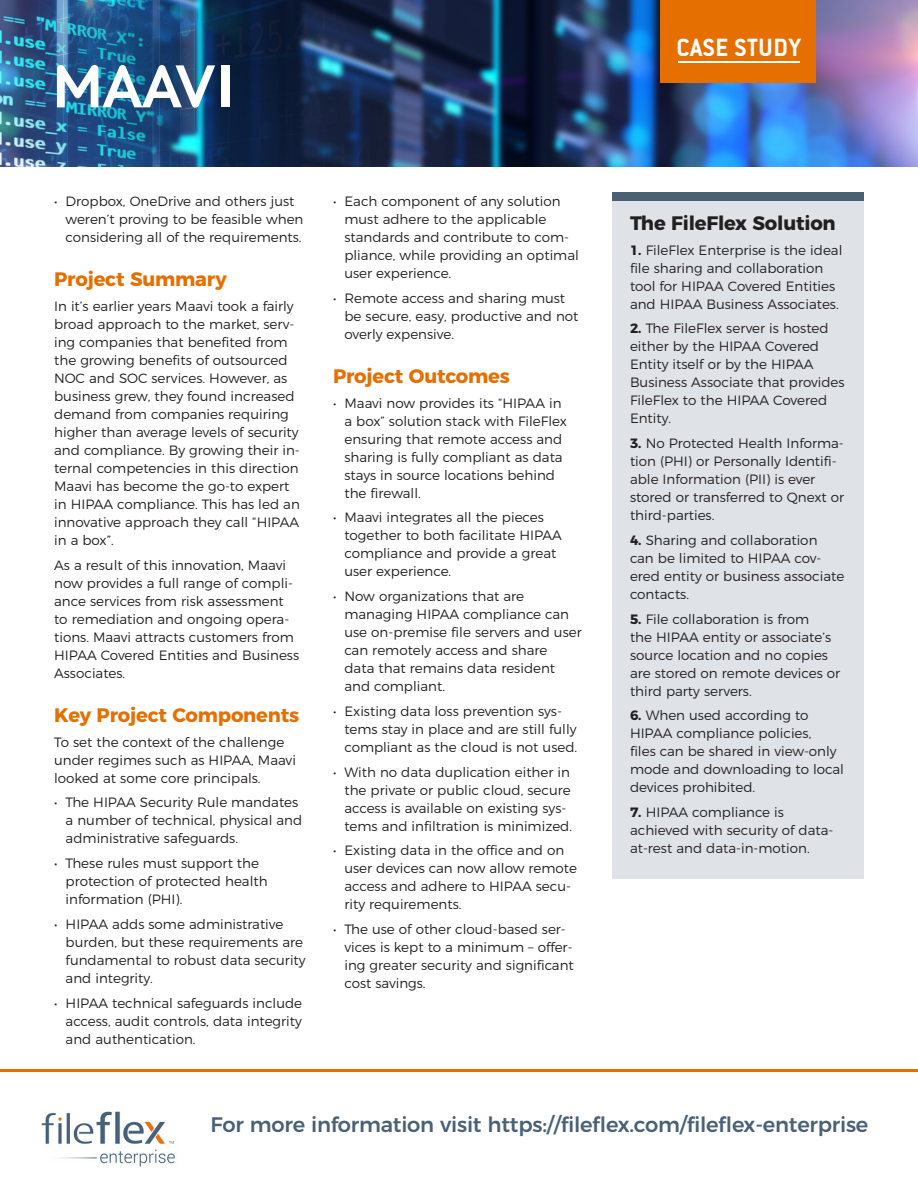
<style>
.page{position:relative;width:918px;height:1188px;background:#fff}
.page>*{position:absolute;margin:0;border:0;box-sizing:border-box;transform-origin:0 0}
.t1{font:500 63px "Locator Display";letter-spacing:-.04em;color:#fff}
.t2{font:27px "Conduit ITCTT Bold";letter-spacing:.025em;color:#fff}
.t3{font:500 21px "Montserrat";letter-spacing:-.01em;color:#4a6075}
.t4{font:700 19.5px "Montserrat";letter-spacing:-.01em;color:#e56f01}
.t5{font:700 19.5px "Montserrat";letter-spacing:-.01em;color:#231f20}
.t6{font:300 13.5px/18px "Montserrat";color:#231f20}
.s1{font-weight:700}
</style>
<div class="page">
<img style="left:41px;top:1111px;width:134px;height:56px">
<hr style="left:0;top:1070px;width:918px;height:2px;background:#e56f01">
<div style="left:612px;top:193px;width:252px;height:686px;background:#dfe2e6"></div>
<img style="left:0;top:0;width:918px;height:167px">
<div style="left:612px;top:193px;width:252px;height:8px;background:#4a6075"></div>
<div style="left:660px;top:0;width:156px;height:82px;background:#e56f01"></div>
<hr style="left:678px;top:62px;width:121px;height:1px;background:#fff">
<p class="t1" style="left:51px;top:51px;width:186px">MAAVI</p>
<p class="t6" style="left:66px;top:191px;width:239px;text-indent:-11px">• Dropbox, OneDrive and others just weren’t proving to be feasible when considering all of the requirements.</p>
<p class="t4" style="left:54px;top:263px;width:174px">Project Summary</p>
<p class="t6" style="left:54px;top:296px;width:247px">In it’s earlier years Maavi took a fairly broad approach to the market, serv&shy;ing companies that benefited from the growing benefits of outsourced NOC and SOC services. However, as business grew, they found increased demand from companies requiring higher than average levels of security and compliance. By growing their in&shy;ternal competencies in this direction Maavi has become the go-to expert in HIPAA compliance. This has led an innovative approach they call “HIPAA in a box”.</p>
<p class="t6" style="left:54px;top:555px;width:247px">As a result of this innovation, Maavi now provides a full range of compli&shy;ance services from risk assessment to remediation and ongoing opera&shy;tions. Maavi attracts customers from<br>HIPAA Covered Entities and Business<br>Associates.</p>
<p class="t4" style="left:54px;top:699px;width:247px">Key Project Components</p>
<p class="t6" style="left:54px;top:732px;width:243px">To set the context of the challenge under regimes such as HIPAA, Maavi looked at some core principals.</p>
<p class="t6" style="left:66px;top:793px;width:238px;text-indent:-11px">• The HIPAA Security Rule mandates a number of technical, physical and administrative safeguards.</p>
<p class="t6" style="left:66px;top:853px;width:204px;text-indent:-11px">• These rules must support the protection of protected health information (PHI).</p>
<p class="t6" style="left:66px;top:914px;width:242px;text-indent:-11px">• HIPAA adds some administrative burden, but these requirements are fundamental to robust data security and integrity.</p>
<p class="t6" style="left:66px;top:993px;width:238px;text-align:justify;text-indent:-11px">• HIPAA technical safeguards include access, audit controls, data integrity and authentication.</p>
<p class="t6" style="left:344px;top:191px;width:236px;text-indent:-11px">• Each component of any solution must adhere to the applicable standards and contribute to com&shy;pliance, while providing an optimal user experience.</p>
<p class="t6" style="left:344px;top:288px;width:236px;text-indent:-11px">• Remote access and sharing must be secure, easy, productive and not overly expensive.</p>
<p class="t4" style="left:333px;top:360px;width:178px">Project Outcomes</p>
<p class="t6" style="left:344px;top:393px;width:224px;text-indent:-11px">• Maavi now provides its “HIPAA in a box” solution stack with FileFlex ensuring that remote access and sharing is fully compliant as data stays in source locations behind the firewall.</p>
<p class="t6" style="left:344px;top:508px;width:219px;text-indent:-11px">• Maavi integrates all the pieces together to both facilitate HIPAA compliance and provide a great user experience.</p>
<p class="t6" style="left:344px;top:586px;width:239px;text-indent:-11px">• Now organizations that are managing HIPAA compliance can use on-premise file servers and user can remotely access and share<br>data that remains data resident and compliant.</p>
<p class="t6" style="left:344px;top:701px;width:234px;text-indent:-11px">• Existing data loss prevention sys&shy;tems stay in place and are still fully compliant as the cloud is not used.</p>
<p class="t6" style="left:344px;top:762px;width:229px;text-indent:-11px">• With no data duplication either in the private or public cloud, secure access is available on existing sys&shy;tems and infiltration is minimized.</p>
<p class="t6" style="left:344px;top:841px;width:234px;text-indent:-11px">• Existing data in the office and on user devices can now allow remote access and adhere to HIPAA secu&shy;rity requirements.</p>
<p class="t6" style="left:344px;top:919px;width:231px;text-indent:-11px">• The use of other cloud-based ser&shy;vices is kept to a minimum – offer&shy;ing greater security and significant cost savings.</p>
<p class="t2" style="left:676px;top:32px;width:126px">CASE STUDY</p>
<p class="t5" style="left:630px;top:207px;width:207px">The FileFlex Solution</p>
<p class="t6" style="left:630px;top:240px;width:214px"><span class="s1">1.</span> FileFlex Enterprise is the ideal file sharing and collaboration tool for HIPAA Covered Entities and HIPAA Business Associates.</p>
<p class="t6" style="left:630px;top:318px;width:216px"><span class="s1">2.</span> The FileFlex server is hosted either by the HIPAA Covered<br>Entity itself or by the HIPAA<br>Business Associate that provides<br>FileFlex to the HIPAA Covered<br>Entity.</p>
<p class="t6" style="left:630px;top:433px;width:216px"><span class="s1">3.</span> No Protected Health Informa&shy;tion (PHI) or Personally Identifi&shy;able Information (PII) is ever stored or transferred to Qnext or third-parties.</p>
<p class="t6" style="left:630px;top:530px;width:216px"><span class="s1">4.</span> Sharing and collaboration can be limited to HIPAA cov&shy;ered entity or business associate contacts.</p>
<p class="t6" style="left:630px;top:609px;width:212px"><span class="s1">5.</span> File collaboration is from<br>the HIPAA entity or associate’s source location and no copies are stored on remote devices or third party servers.</p>
<p class="t6" style="left:630px;top:705px;width:215px"><span class="s1">6.</span> When used according to<br>HIPAA compliance policies,<br>files can be shared in view-only mode and downloading to local devices prohibited.</p>
<p class="t6" style="left:630px;top:802px;width:205px"><span class="s1">7.</span> HIPAA compliance is achieved with security of data&shy;at-rest and data-in-motion.</p>
<p class="t3" style="left:211px;top:1107px;width:659px">For more information visit https://fileflex.com/fileflex-enterprise</p>
</div>
